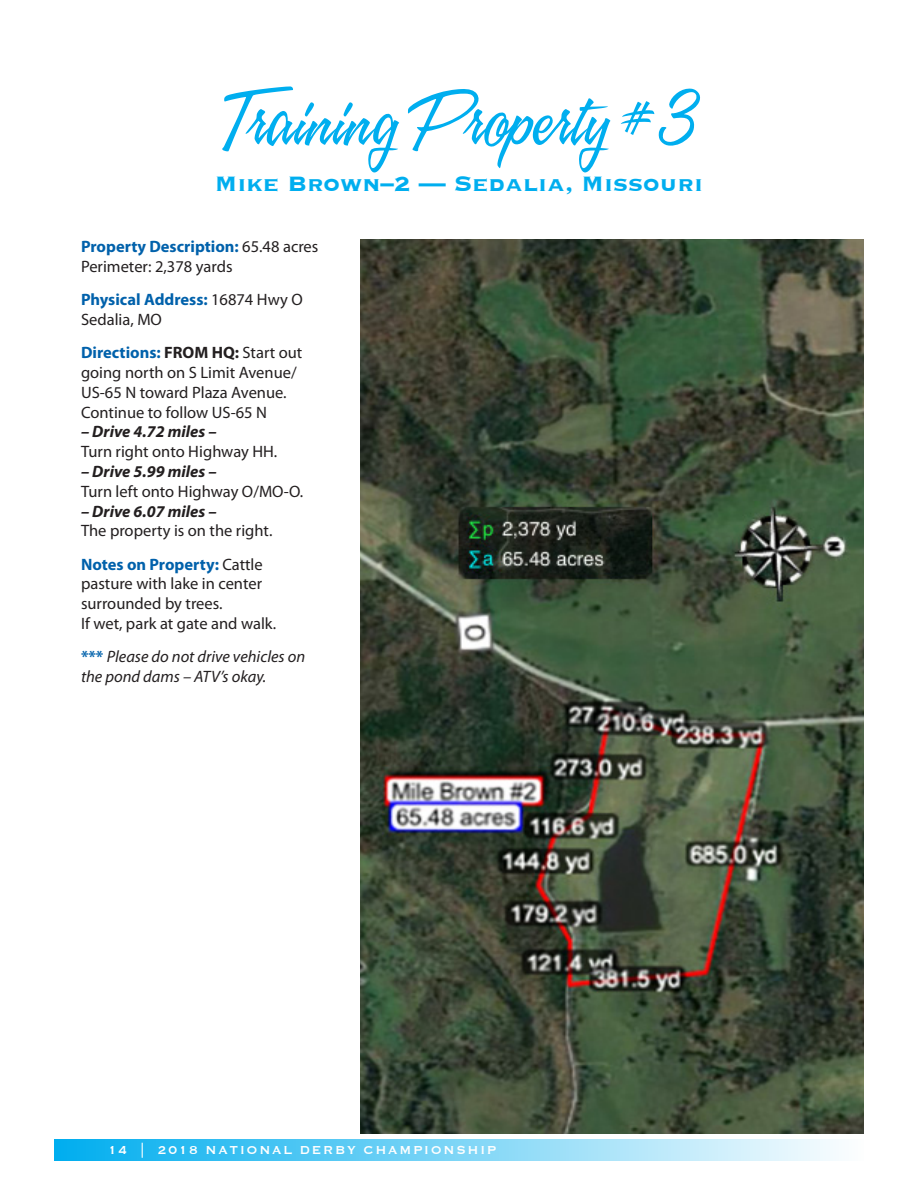
<style>
.page{position:relative;width:918px;height:1188px;background:#fff}
.page>*{position:absolute;margin:0;border:0;box-sizing:border-box;transform-origin:0 0}
.t1{font:72px "A&S Speedway";color:#00aeef}
.t2{font:700 27px "Copperplate";color:#00aeef}
.t3{font:16.5px/19.8px "Myriad Pro";color:#231f20}
.t4{font:italic 16.5px/19.8px "Myriad Pro";color:#231f20}
.t5{font:15px "Copperplate";letter-spacing:.12em;color:#fff;scale:.95 1}
.s1{font-weight:700;color:#0161ab}
.s2{font-weight:700}
.s3{font-weight:700;font-style:italic}
.s4{font-weight:700;font-style:normal;color:#0161ab}
</style>
<div class="page">
<div style="left:54px;top:1139px;width:810px;height:22px;background:linear-gradient(to right,#00adef,#fdfefe)"></div>
<img style="left:361px;top:240px;width:503px;height:894px">
<p class="t1" style="left:221px;top:81px;width:477px">Training Property #3</p>
<p class="t2" style="left:215px;top:166px;width:490px">Mike Brown–2 — Sedalia, Missouri</p>
<p class="t3" style="left:81px;top:236px;width:239px"><span class="s1">Property Description:</span> 65.48 acres<br>Perimeter: 2,378 yards</p>
<p class="t3" style="left:81px;top:289px;width:223px"><span class="s1">Physical Address:</span> 16874 Hwy O<br>Sedalia, MO</p>
<p class="t3" style="left:81px;top:342px;width:223px"><span class="s1">Directions:</span> <span class="s2">FROM HQ:</span> Start out going north on S Limit Avenue/<br>US-65 N toward Plaza Avenue.<br>Continue to follow US-65 N</p>
<p class="t3" style="left:81px;top:422px;width:198px"><span class="s3">– Drive 4.72 miles –<br></span>Turn right onto Highway HH.</p>
<p class="t3" style="left:81px;top:461px;width:224px"><span class="s3">– Drive 5.99 miles –<br></span>Turn left onto Highway O/MO-O.</p>
<p class="t3" style="left:81px;top:501px;width:193px"><span class="s3">– Drive 6.07 miles –<br></span>The property is on the right.</p>
<p class="t3" style="left:81px;top:554px;width:197px"><span class="s1">Notes on Property:</span> Cattle pasture with lake in center surrounded by trees.<br>If wet, park at gate and walk.</p>
<p class="t4" style="left:81px;top:647px;width:226px"><span class="s4">***</span> Please do not drive vehicles on the pond dams – ATV’s okay.</p>
<p class="t5" style="left:108px;top:1141px;width:410px">14 | 2018 NATIONAL DERBY CHAMPIONSHIP</p>
</div>
